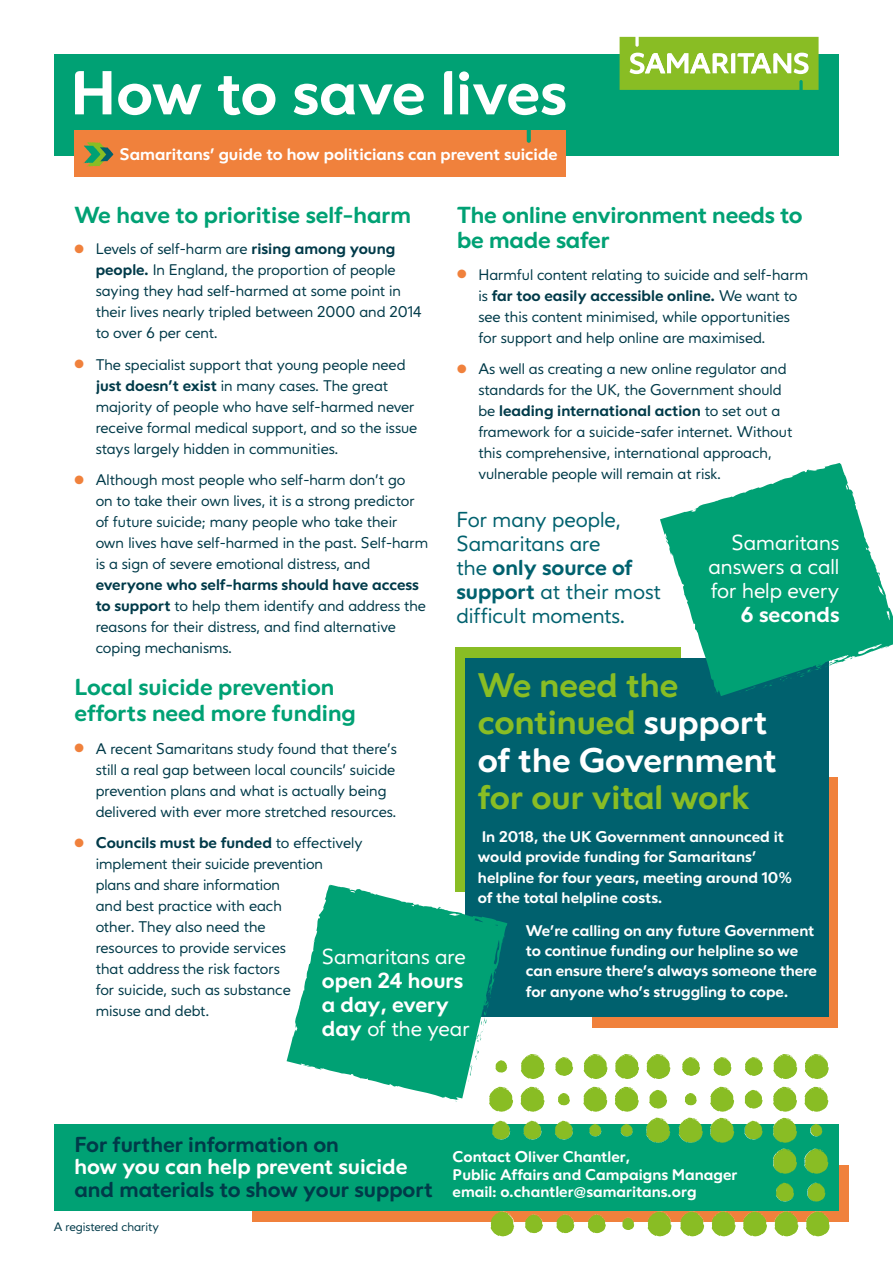
<style>
.page{position:relative;width:893px;height:1263px;background:#fff}
.page>*{position:absolute;margin:0;border:0;box-sizing:border-box;transform-origin:0 0}
.t1{font:700 60px "Varah";color:#fff}
.t2{font:700 33px/37.5px "Varah";color:#fff}
.t3{font:700 33px "Varah";color:#89bd24}
.t4{font:700 22.5px/25.5px "Varah";color:#00a174}
.t5{font:21px/24px "Varah";color:#00616e}
.t6{font:700 21px/24px "Varah";color:#fff}
.t7{font:700 21px "Varah";color:#003a49}
.t8{font:21px/24px "Varah";color:#fff;text-align:justify}
.t9{font:700 16.2px "Varah";color:#fff}
.t10{font:15px/21px "Varah";color:#003a49}
.t11{font:700 15px/20.2px "Varah";color:#fff}
.t12{font:12px "Varah";color:#003a49}
.s1{color:#f0813c}
.s2{font-weight:700}
.s3{color:#89bd24}
.s4{font-weight:400}
</style>
<div class="page">
<div style="left:455px;top:647px;width:225px;height:245px;background:#89bd24"></div>
<div style="left:592px;top:777px;width:246px;height:251px;background:#f0813c"></div>
<div style="left:465px;top:658px;width:363px;height:359px;background:#00616e"></div>
<div style="left:54px;top:54px;width:785px;height:102px;background:#00a174"></div>
<svg style="left:620px;top:37px;width:199px;height:53px;background:#9dc84b"></svg>
<div style="left:74px;top:130px;width:492px;height:46px;background:#f0813c"></div>
<svg style="left:527px;top:130px;width:4px;height:13px"></svg>
<svg style="left:83px;top:142px;width:30px;height:25px"></svg>
<svg style="left:660px;top:463px;width:233px;height:233px;fill:#00a174"></svg>
<svg style="left:779px;top:656px;width:76px;height:25px"></svg>
<svg style="left:874px;top:645px;width:15px;height:3px"></svg>
<svg style="left:287px;top:884px;width:220px;height:216px;fill:#00a174"></svg>
<svg style="left:469px;top:968px;width:27px;height:114px"></svg>
<svg style="left:497px;top:935px;width:7px;height:13px"></svg>
<div style="left:252px;top:1165px;width:596px;height:57px;background:#f0813c"></div>
<div style="left:54px;top:1124px;width:785px;height:87px;background:#00a174"></div>
<img style="left:805px;top:1054px;width:24px;height:25px">
<img style="left:773px;top:1087px;width:24px;height:25px">
<img style="left:679px;top:1118px;width:24px;height:25px">
<img style="left:776px;top:1183px;width:18px;height:18px">
<img style="left:508px;top:1213px;width:315px;height:20px">
<h1 class="t1" style="left:70px;top:56px;width:498px">How to save lives</h1>
<p class="t9" style="left:120px;top:145px;width:440px">Samaritans’ guide to how politicians can prevent suicide</p>
<h3 class="t4" style="left:74px;top:202px;width:338px">We have to prioritise self-harm</h3>
<p class="t10" style="left:96px;top:239px;width:327px;text-indent:-21px"><span class="s1">●</span> Levels of self-harm are <span class="s2">rising among young people.</span> In England, the proportion of people saying they had self-harmed at some point in their lives nearly tripled between 2000 and 2014 to over 6 per cent.</p>
<p class="t10" style="left:96px;top:354px;width:323px;text-indent:-21px"><span class="s1">●</span> The specialist support that young people need <span class="s2">just doesn’t exist</span> in many cases. The great majority of people who have self-harmed never receive formal medical support, and so the issue stays largely hidden in communities.</p>
<p class="t10" style="left:96px;top:470px;width:334px;text-indent:-21px"><span class="s1">●</span> Although most people who self-harm don’t go<br>on to take their own lives, it is a strong predictor of future suicide; many people who take their own lives have self-harmed in the past. Self-harm is a sign of severe emotional distress, and</p>
<p class="t10" style="left:96px;top:575px;width:332px"><span class="s2">everyone who self-harms should have access to support</span> to help them identify and address the reasons for their distress, and find alternative coping mechanisms.</p>
<h3 class="t4" style="left:74px;top:674px;width:283px">Local suicide prevention efforts need more funding</h3>
<p class="t10" style="left:96px;top:738px;width:303px;text-indent:-21px"><span class="s1">●</span> A recent Samaritans study found that there’s still a real gap between local councils’ suicide prevention plans and what is actually being delivered with ever more stretched resources.</p>
<p class="t10" style="left:96px;top:833px;width:268px;text-indent:-21px"><span class="s1">●</span> <span class="s2">Councils must be funded</span> to effectively implement their suicide prevention<br>plans and share information<br>and best practice with each<br>other. They also need the<br>resources to provide services<br>that address the risk factors<br>for suicide, such as substance<br>misuse and debt.</p>
<h3 class="t4" style="left:457px;top:202px;width:347px">The online environment needs to be made safer</h3>
<p class="t10" style="left:478px;top:264px;width:331px;text-indent:-21px"><span class="s1">●</span> Harmful content relating to suicide and self-harm is <span class="s2">far too easily accessible online.</span> We want to see this content minimised, while opportunities for support and help online are maximised.</p>
<p class="t10" style="left:478px;top:359px;width:315px;text-indent:-21px"><span class="s1">●</span> As well as creating a new online regulator and standards for the UK, the Government should be <span class="s2">leading international action</span> to set out a framework for a suicide-safer internet. Without this comprehensive, international approach, vulnerable people will remain at risk.</p>
<h3 class="t5" style="left:456px;top:508px;width:206px">For many people,<br>Samaritans are<br>the <span class="s2">only source of support</span> at their most difficult moments.</h3>
<h3 class="t8" style="left:708px;top:531px;width:132px;text-indent:23px">Samaritans answers a call for help every</h3>
<h3 class="t6" style="left:741px;top:603px;width:100px">6 seconds</h3>
<h2 class="t2" style="left:478px;top:666px;width:300px"><span class="s3">We need the continued</span> support of the Government</h2>
<h2 class="t3" style="left:478px;top:777px;width:273px">for our vital work</h2>
<p class="t11" style="left:478px;top:827px;width:316px">In 2018, the UK Government announced it would provide funding for Samaritans’ helpline for four years, meeting around 10% of the total helpline costs.</p>
<p class="t11" style="left:526px;top:920px;width:293px">We’re calling on any future Government to continue funding our helpline so we can ensure there’s always someone there for anyone who’s struggling to cope.</p>
<h3 class="t8" style="left:322px;top:945px;width:145px">Samaritans are</h3>
<h3 class="t6" style="left:322px;top:968px;width:149px">open 24 hours a day, every day <span class="s4">of the year</span></h3>
<h3 class="t7" style="left:74px;top:1131px;width:266px">For further information on</h3>
<h3 class="t6" style="left:74px;top:1154px;width:335px">how you can help prevent suicide</h3>
<h3 class="t7" style="left:74px;top:1176px;width:360px">and materials to show your support</h3>
<p class="t12" style="left:54px;top:1219px;width:107px">A registered charity</p>
<p class="t11" style="left:453px;top:1148px;width:286px;line-height:17.7px">Contact Oliver Chantler,<br>Public Affairs and Campaigns Manager email: o.chantler@samaritans.org</p>
</div>
